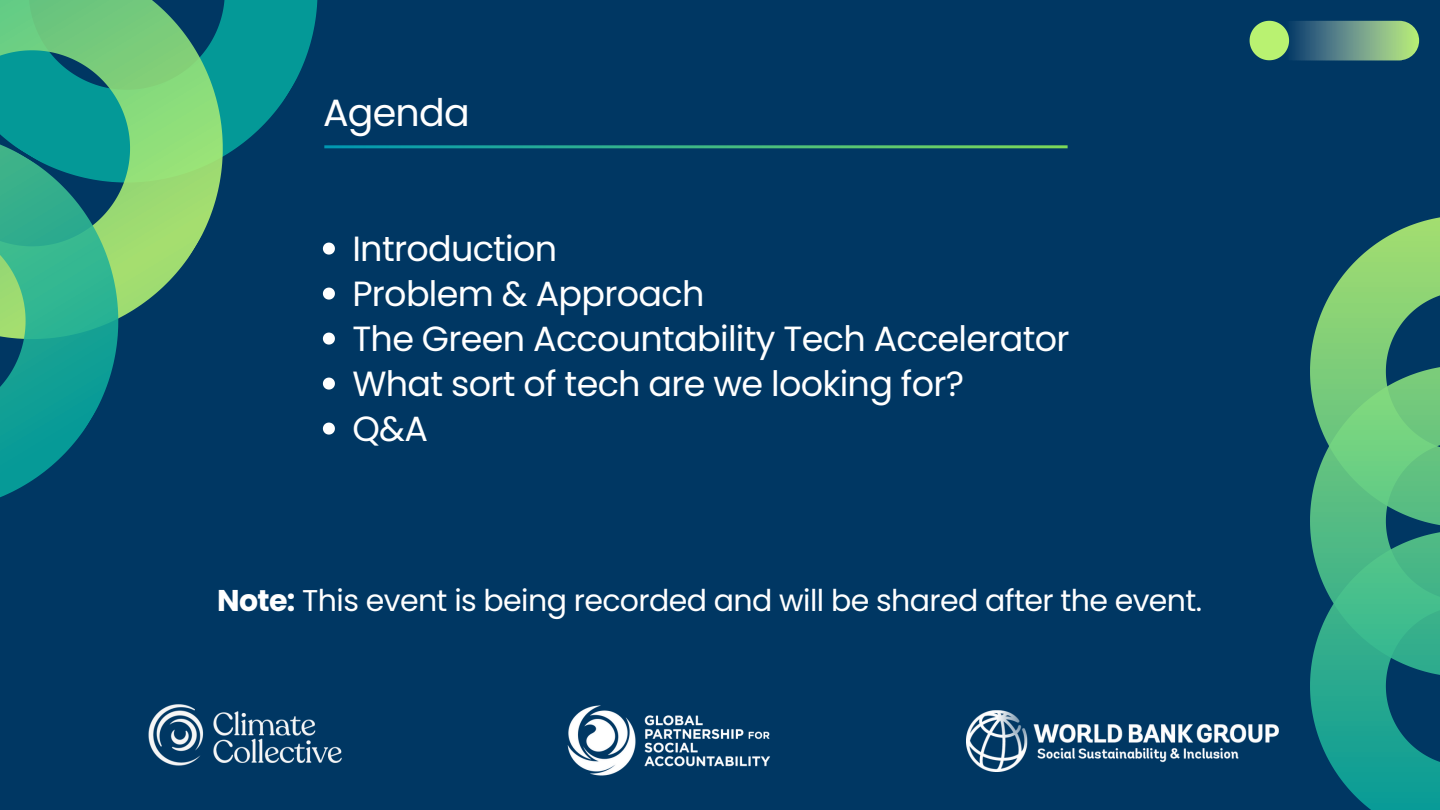
<style>
.page{position:relative;width:1440px;height:810px;background:#003763}
.page>*{position:absolute;margin:0;border:0;box-sizing:border-box;transform-origin:0 0}
.t1{font:38px "Poppins";letter-spacing:-.02em;color:#fff}
.t2{font:35px/45px "Poppins";letter-spacing:-.02em;color:#fff}
.t3{font:30px "Poppins";letter-spacing:-.02em;color:#fff}
.s1{font-weight:700}
</style>
<div class="page">
<svg style="left:1250px;top:21px;width:169px;height:39px;background:#6f9f7d"></svg>
<img style="left:148px;top:704px;width:194px;height:62px">
<img style="left:967px;top:710px;width:312px;height:62px">
<img style="left:567px;top:705px;width:203px;height:71px">
<svg style="left:323px;top:288px;width:12px;height:12px"></svg>
<svg style="left:323px;top:333px;width:12px;height:12px"></svg>
<svg style="left:323px;top:378px;width:12px;height:12px"></svg>
<svg style="left:323px;top:423px;width:12px;height:12px"></svg>
<hr style="left:324px;top:145px;width:744px;height:3px;background:#fff">
<svg style="left:294px;top:0;width:95px;height:254px"></svg>
<svg style="left:0;top:0;width:294px;height:255px"></svg>
<svg style="left:0;top:59px;width:190px;height:439px"></svg>
<svg style="left:1310px;top:217px;width:130px;height:593px"></svg>
<p class="t1" style="left:323px;top:86px;width:148px">Agenda</p>
<p class="t2" style="left:352px;top:226px;width:719px">Introduction<br>Problem &amp; Approach<br>The Green Accountability Tech Accelerator<br>What sort of tech are we looking for?<br>Q&amp;A</p>
<p class="t3" style="left:217px;top:580px;width:987px"><span class="s1">Note:</span> This event is being recorded and will be shared after the event.</p>
</div>
